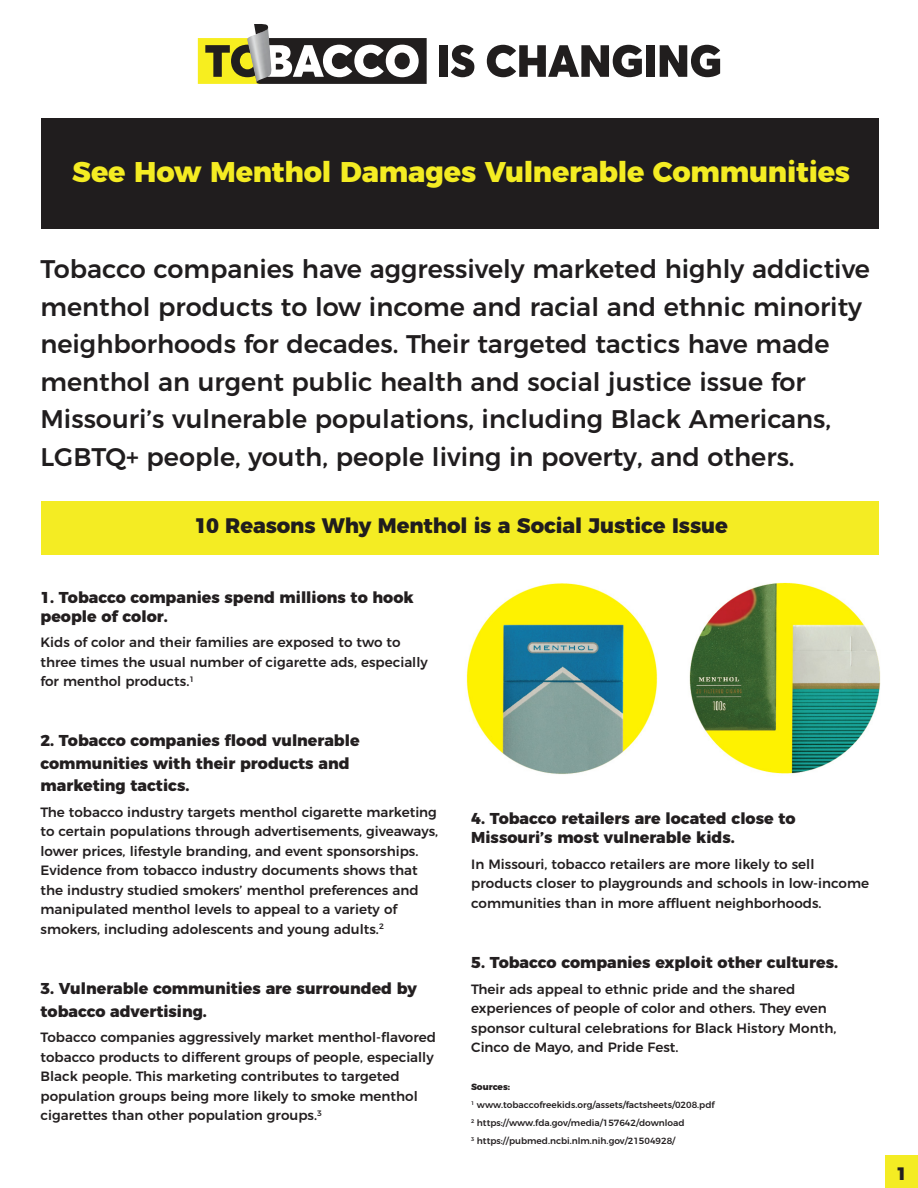
<style>
.page{position:relative;width:918px;height:1188px;background:#fff}
.page>*{position:absolute;margin:0;border:0;box-sizing:border-box;transform-origin:0 0}
.t1{font:800 28.5px "Montserrat";letter-spacing:-.01em;color:#f4ec23}
.t2{font:500 25.5px "Montserrat";color:#201d1e}
.t3{font:800 21px "Montserrat";letter-spacing:-.005em;color:#201d1e}
.t4{font:800 18px "Montserrat";color:#231f20}
.t5{font:800 15.75px/22.5px "Montserrat";color:#231f20}
.t6{font:500 13.5px/19.5px "Montserrat";color:#231f20}
.t7{font:500 9px "Montserrat";color:#231f20}
.t8{font:800 9px "Montserrat";color:#231f20}
</style>
<div class="page">
<div style="left:439px;top:45px;width:9px;height:32px;background:#211e1e"></div>
<svg style="left:451px;top:45px;width:23px;height:32px"></svg>
<svg style="left:487px;top:45px;width:155px;height:32px"></svg>
<div style="left:647px;top:45px;width:8px;height:32px;background:#211e1e"></div>
<svg style="left:660px;top:45px;width:60px;height:32px"></svg>
<svg style="left:198px;top:24px;width:229px;height:60px"></svg>
<img style="left:247px;top:27px;width:25px;height:55px">
<div style="left:41px;top:118px;width:838px;height:110px;background:#201d1e"></div>
<div style="left:41px;top:501px;width:837px;height:54px;background:#f4ec23"></div>
<div style="left:886px;top:1156px;width:32px;height:32px;background:#f4ec23"></div>
<img style="left:466px;top:583px;width:192px;height:191px">
<img style="left:689px;top:582px;width:192px;height:192px">
<p class="t1" style="left:72px;top:148px;width:779px">See How Menthol Damages Vulnerable Communities</p>
<p class="t2" style="left:40px;top:248px;width:831px">Tobacco companies have aggressively marketed highly addictive</p>
<p class="t2" style="left:40px;top:286px;width:823px">menthol products to low income and racial and ethnic minority</p>
<p class="t2" style="left:40px;top:323px;width:791px">neighborhoods for decades. Their targeted tactics have made</p>
<p class="t2" style="left:40px;top:361px;width:767px">menthol an urgent public health and social justice issue for</p>
<p class="t2" style="left:40px;top:398px;width:792px">Missouri’s vulnerable populations, including Black Americans,</p>
<p class="t2" style="left:40px;top:436px;width:756px">LGBTQ+ people, youth, people living in poverty, and others.</p>
<p class="t3" style="left:194px;top:509px;width:535px">10 Reasons Why Menthol is a Social Justice Issue</p>
<p class="t5" style="left:40px;top:585px;width:375px">1. Tobacco companies spend millions to hook</p>
<p class="t5" style="left:40px;top:604px;width:129px">people of color.</p>
<p class="t6" style="left:40px;top:632px;width:362px">Kids of color and their families are exposed to two to</p>
<p class="t6" style="left:40px;top:651px;width:389px">three times the usual number of cigarette ads, especially</p>
<p class="t6" style="left:40px;top:671px;width:155px">for menthol products.<sup>1</sup></p>
<p class="t5" style="left:40px;top:728px;width:321px">2. Tobacco companies flood vulnerable communities with their products and marketing tactics.</p>
<p class="t6" style="left:40px;top:801px;width:399px">The tobacco industry targets menthol cigarette marketing to certain populations through advertisements, giveaways, lower prices, lifestyle branding, and event sponsorships.<br>Evidence from tobacco industry documents shows that the industry studied smokers’ menthol preferences and manipulated menthol levels to appeal to a variety of smokers, including adolescents and young adults.<sup>2</sup></p>
<p class="t5" style="left:40px;top:976px;width:378px">3. Vulnerable communities are surrounded by tobacco advertising.</p>
<p class="t6" style="left:40px;top:1027px;width:397px">Tobacco companies aggressively market menthol-flavored tobacco products to different groups of people, especially Black people. This marketing contributes to targeted population groups being more likely to smoke menthol cigarettes than other population groups.<sup>3</sup></p>
<p class="t5" style="left:471px;top:806px;width:326px">4. Tobacco retailers are located close to</p>
<p class="t5" style="left:471px;top:825px;width:265px">Missouri’s most vulnerable kids.</p>
<p class="t6" style="left:471px;top:853px;width:345px">In Missouri, tobacco retailers are more likely to sell</p>
<p class="t6" style="left:471px;top:873px;width:399px">products closer to playgrounds and schools in low-income</p>
<p class="t6" style="left:471px;top:892px;width:352px">communities than in more affluent neighborhoods.</p>
<p class="t5" style="left:471px;top:950px;width:368px">5. Tobacco companies exploit other cultures.</p>
<p class="t6" style="left:471px;top:978px;width:326px">Their ads appeal to ethnic pride and the shared</p>
<p class="t6" style="left:471px;top:997px;width:357px">experiences of people of color and others. They even</p>
<p class="t6" style="left:471px;top:1017px;width:367px">sponsor cultural celebrations for Black History Month,</p>
<p class="t6" style="left:471px;top:1036px;width:209px">Cinco de Mayo, and Pride Fest.</p>
<p class="t8" style="left:471px;top:1079px;width:41px">Sources:</p>
<p class="t7" style="left:471px;top:1098px;width:245px"><sup>1</sup> www.tobaccofreekids.org/assets/factsheets/0208.pdf</p>
<p class="t7" style="left:471px;top:1116px;width:215px"><sup>2</sup> https://www.fda.gov/media/157642/download</p>
<p class="t7" style="left:471px;top:1134px;width:206px"><sup>3</sup> https://pubmed.ncbi.nlm.nih.gov/21504928/</p>
<p class="t4" style="left:896px;top:1158px;width:13px">1</p>
</div>
